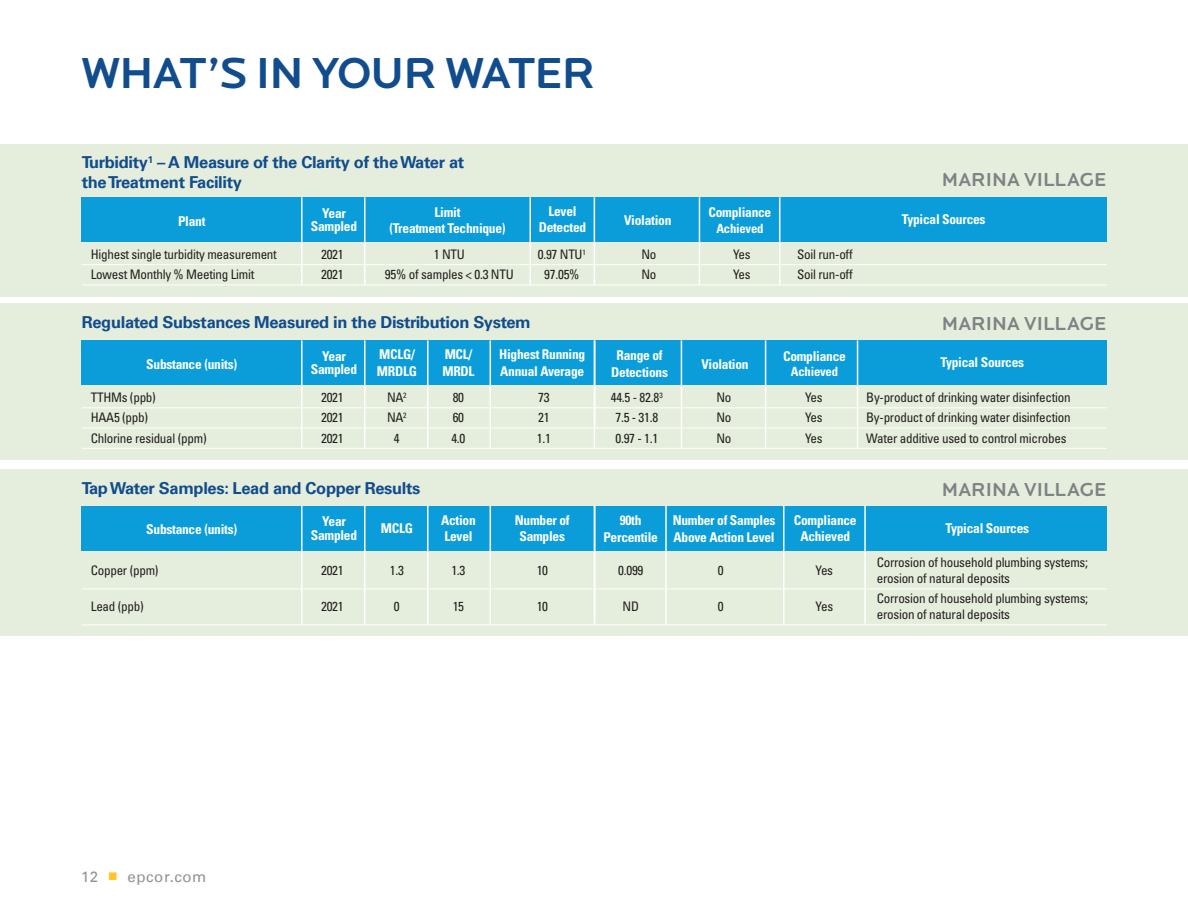
<style>
.page{position:relative;width:1188px;height:918px;background:#fff}
.page>*{position:absolute;margin:0;border:0;box-sizing:border-box;transform-origin:0 0}
.t1{font:500 45px "Locator Display";letter-spacing:-.02em;color:#114c8d}
.t2{font:500 19.5px "Locator Display";color:#808285}
.t3{font:700 16.5px/19.8px "Univers LT";letter-spacing:-.02em;color:#114c8d}
.t4{font:15px "Univers LT";letter-spacing:.04em;color:#919194}
.t5{font:700 condensed 13.5px/16.2px "Univers";letter-spacing:-.02em;color:#fff;text-align:center}
.t6{font:condensed 13.2px/15.8px "Univers";letter-spacing:-.02em;color:#231f20}
.t7{font:700 condensed 12.75px "Univers";letter-spacing:-.02em;color:#fff}
</style>
<div class="page">
<div style="left:0;top:304px;width:1188px;height:156px;background:#e5eedc"></div>
<div style="left:81px;top:340px;width:1026px;height:46px;background:#0a9dd9"></div>
<hr style="left:82px;top:407px;width:1025px;height:1px;background:#fff">
<hr style="left:82px;top:428px;width:1025px;height:1px;background:#fff">
<hr style="left:82px;top:448px;width:1025px;height:1px;background:#fff">
<hr style="left:301px;top:340px;width:2px;height:108px;background:#fff">
<hr style="left:364px;top:340px;width:2px;height:108px;background:#fff">
<hr style="left:427px;top:340px;width:2px;height:108px;background:#fff">
<hr style="left:490px;top:340px;width:1px;height:108px;background:#fff">
<hr style="left:594px;top:340px;width:1px;height:108px;background:#fff">
<hr style="left:681px;top:340px;width:1px;height:108px;background:#fff">
<hr style="left:857px;top:340px;width:1px;height:108px;background:#fff">
<hr style="left:594px;top:340px;width:2px;height:88px;background:#fff">
<hr style="left:765px;top:340px;width:1px;height:108px;background:#fff">
<div style="left:0;top:144px;width:1188px;height:152px;background:#e5eedc"></div>
<div style="left:81px;top:197px;width:1026px;height:45px;background:#0a9dd9"></div>
<hr style="left:82px;top:264px;width:1025px;height:1px;background:#fff">
<hr style="left:82px;top:285px;width:1025px;height:1px;background:#fff">
<hr style="left:301px;top:197px;width:2px;height:88px;background:#fff">
<hr style="left:364px;top:197px;width:2px;height:88px;background:#fff">
<hr style="left:530px;top:197px;width:1px;height:88px;background:#fff">
<hr style="left:594px;top:197px;width:1px;height:88px;background:#fff">
<hr style="left:699px;top:197px;width:1px;height:88px;background:#fff">
<hr style="left:779px;top:197px;width:1px;height:88px;background:#fff">
<div style="left:0;top:470px;width:1188px;height:166px;background:#e5eedc"></div>
<div style="left:81px;top:506px;width:1026px;height:45px;background:#0a9dd9"></div>
<hr style="left:82px;top:588px;width:1025px;height:1px;background:#fff">
<hr style="left:82px;top:624px;width:1025px;height:1px;background:#fff">
<hr style="left:301px;top:506px;width:2px;height:119px;background:#fff">
<hr style="left:364px;top:506px;width:2px;height:119px;background:#fff">
<hr style="left:427px;top:506px;width:2px;height:119px;background:#fff">
<hr style="left:490px;top:506px;width:1px;height:119px;background:#fff">
<hr style="left:665px;top:506px;width:2px;height:119px;background:#fff">
<hr style="left:783px;top:506px;width:1px;height:119px;background:#fff">
<hr style="left:594px;top:506px;width:2px;height:118px;background:#fff">
<hr style="left:864px;top:506px;width:2px;height:118px;background:#fff">
<h1 class="t1" style="left:81px;top:47px;width:516px">WHAT’S IN YOUR WATER</h1>
<p class="t3" style="left:82px;top:153px;width:384px">Turbidity<sup>1</sup> – A Measure of the Clarity of the Water at the Treatment Facility</p>
<p class="t5" style="left:539px;top:203px;width:49px">Level<br>Detected</p>
<p class="t5" style="left:178px;top:213px;width:29px">Plant</p>
<p class="t5" style="left:311px;top:206px;width:48px;line-height:13.5px">Year<br>Sampled</p>
<p class="t5" style="left:389px;top:204px;width:118px">Limit<br>(Treatment Technique)</p>
<p class="t5" style="left:624px;top:212px;width:49px">Violation</p>
<p class="t5" style="left:709px;top:204px;width:64px">Compliance</p>
<p class="t7" style="left:716px;top:220px;width:49px">Achieved</p>
<p class="t6" style="left:91px;top:246px;width:188px">Highest single turbidity measurement</p>
<p class="t6" style="left:321px;top:246px;width:24px">2021</p>
<p class="t6" style="left:434px;top:246px;width:33px">1 NTU</p>
<p class="t6" style="left:538px;top:246px;width:49px">0.97 NTU<sup>1</sup></p>
<p class="t6" style="left:641px;top:246px;width:17px">No</p>
<p class="t6" style="left:733px;top:246px;width:19px">Yes</p>
<p class="t6" style="left:797px;top:246px;width:57px">Soil run-off</p>
<p class="t6" style="left:91px;top:266px;width:165px">Lowest Monthly % Meeting Limit</p>
<p class="t6" style="left:321px;top:266px;width:24px">2021</p>
<p class="t6" style="left:385px;top:266px;width:130px">95% of samples &lt; 0.3 NTU</p>
<p class="t6" style="left:544px;top:266px;width:37px">97.05%</p>
<p class="t6" style="left:641px;top:266px;width:17px">No</p>
<p class="t6" style="left:733px;top:266px;width:19px">Yes</p>
<p class="t6" style="left:797px;top:266px;width:57px">Soil run-off</p>
<p class="t3" style="left:82px;top:313px;width:451px">Regulated Substances Measured in the Distribution System</p>
<p class="t5" style="left:146px;top:356px;width:92px">Substance (units)</p>
<p class="t5" style="left:311px;top:349px;width:48px;line-height:13.5px">Year<br>Sampled</p>
<p class="t5" style="left:377px;top:346px;width:42px;text-align:left">MCLG/<br>MRDLG</p>
<p class="t5" style="left:611px;top:347px;width:58px">Range of<br>Detections</p>
<p class="t5" style="left:783px;top:348px;width:64px">Compliance</p>
<p class="t5" style="left:442px;top:346px;width:34px;text-align:left">MCL/<br>MRDL</p>
<p class="t5" style="left:499px;top:346px;width:88px;text-align:left">Highest Running<br>Annual Average</p>
<p class="t5" style="left:702px;top:355px;width:49px">Violation</p>
<p class="t7" style="left:791px;top:364px;width:49px">Achieved</p>
<h2 class="t2" style="left:942px;top:169px;width:166px">MARINA VILLAGE</h2>
<p class="t5" style="left:902px;top:211px;width:85px">Typical Sources</p>
<h2 class="t2" style="left:942px;top:312px;width:166px">MARINA VILLAGE</h2>
<p class="t5" style="left:940px;top:354px;width:85px">Typical Sources</p>
<p class="t6" style="left:91px;top:389px;width:67px">TTHMs (ppb)</p>
<p class="t6" style="left:321px;top:389px;width:24px">2021</p>
<p class="t6" style="left:387px;top:389px;width:21px">NA<sup>2</sup></p>
<p class="t6" style="left:453px;top:389px;width:13px">80</p>
<p class="t6" style="left:538px;top:389px;width:13px">73</p>
<p class="t6" style="left:611px;top:389px;width:54px">44.5 - 82.8<sup>3</sup></p>
<p class="t6" style="left:716px;top:389px;width:17px">No</p>
<p class="t6" style="left:805px;top:389px;width:19px">Yes</p>
<p class="t6" style="left:866px;top:389px;width:206px">By-product of drinking water disinfection</p>
<p class="t6" style="left:91px;top:410px;width:59px">HAA5 (ppb)</p>
<p class="t6" style="left:321px;top:410px;width:24px">2021</p>
<p class="t6" style="left:387px;top:410px;width:21px">NA<sup>2</sup></p>
<p class="t6" style="left:453px;top:410px;width:13px">60</p>
<p class="t6" style="left:538px;top:410px;width:13px">21</p>
<p class="t6" style="left:615px;top:410px;width:44px">7.5 - 31.8</p>
<p class="t6" style="left:716px;top:410px;width:17px">No</p>
<p class="t6" style="left:805px;top:410px;width:19px">Yes</p>
<p class="t6" style="left:866px;top:410px;width:206px">By-product of drinking water disinfection</p>
<p class="t6" style="left:91px;top:430px;width:117px">Chlorine residual (ppm)</p>
<p class="t6" style="left:321px;top:430px;width:24px">2021</p>
<p class="t6" style="left:394px;top:430px;width:7px">4</p>
<p class="t6" style="left:451px;top:430px;width:16px">4.0</p>
<p class="t6" style="left:537px;top:430px;width:16px">1.1</p>
<p class="t6" style="left:615px;top:430px;width:44px">0.97 - 1.1</p>
<p class="t6" style="left:716px;top:430px;width:17px">No</p>
<p class="t6" style="left:805px;top:430px;width:19px">Yes</p>
<p class="t6" style="left:866px;top:430px;width:202px">Water additive used to control microbes</p>
<p class="t3" style="left:82px;top:478px;width:340px">Tap Water Samples: Lead and Copper Results</p>
<h2 class="t2" style="left:942px;top:478px;width:166px">MARINA VILLAGE</h2>
<p class="t5" style="left:146px;top:521px;width:92px">Substance (units)</p>
<p class="t5" style="left:311px;top:514px;width:48px;line-height:13.5px">Year<br>Sampled</p>
<p class="t5" style="left:381px;top:520px;width:34px">MCLG</p>
<p class="t5" style="left:603px;top:512px;width:56px">90th<br>Percentile</p>
<p class="t5" style="left:673px;top:512px;width:104px;text-align:left">Number of Samples<br>Above Action Level</p>
<p class="t5" style="left:794px;top:512px;width:64px">Compliance<br>Achieved</p>
<p class="t5" style="left:945px;top:520px;width:85px">Typical Sources</p>
<p class="t5" style="left:441px;top:512px;width:36px;text-align:left">Action<br>Level</p>
<p class="t5" style="left:515px;top:512px;width:56px">Number of<br>Samples</p>
<p class="t6" style="left:91px;top:562px;width:69px">Copper (ppm)</p>
<p class="t6" style="left:321px;top:562px;width:24px">2021</p>
<p class="t6" style="left:390px;top:562px;width:16px">1.3</p>
<p class="t6" style="left:451px;top:562px;width:16px">1.3</p>
<p class="t6" style="left:537px;top:562px;width:13px">10</p>
<p class="t6" style="left:618px;top:562px;width:27px">0.099</p>
<p class="t6" style="left:718px;top:562px;width:7px">0</p>
<p class="t6" style="left:816px;top:562px;width:19px">Yes</p>
<p class="t6" style="left:877px;top:555px;width:213px">Corrosion of household plumbing systems; erosion of natural deposits</p>
<p class="t6" style="left:91px;top:598px;width:55px">Lead (ppb)</p>
<p class="t6" style="left:321px;top:598px;width:24px">2021</p>
<p class="t6" style="left:394px;top:598px;width:7px">0</p>
<p class="t6" style="left:453px;top:598px;width:13px">15</p>
<p class="t6" style="left:537px;top:598px;width:13px">10</p>
<p class="t6" style="left:623px;top:598px;width:18px">ND</p>
<p class="t6" style="left:718px;top:598px;width:7px">0</p>
<p class="t6" style="left:816px;top:598px;width:19px">Yes</p>
<p class="t6" style="left:877px;top:591px;width:213px">Corrosion of household plumbing systems; erosion of natural deposits</p>
<p class="t4" style="left:81px;top:868px;width:19px">12</p>
<p class="t4" style="left:128px;top:868px;width:80px">epcor.com</p>
</div>
